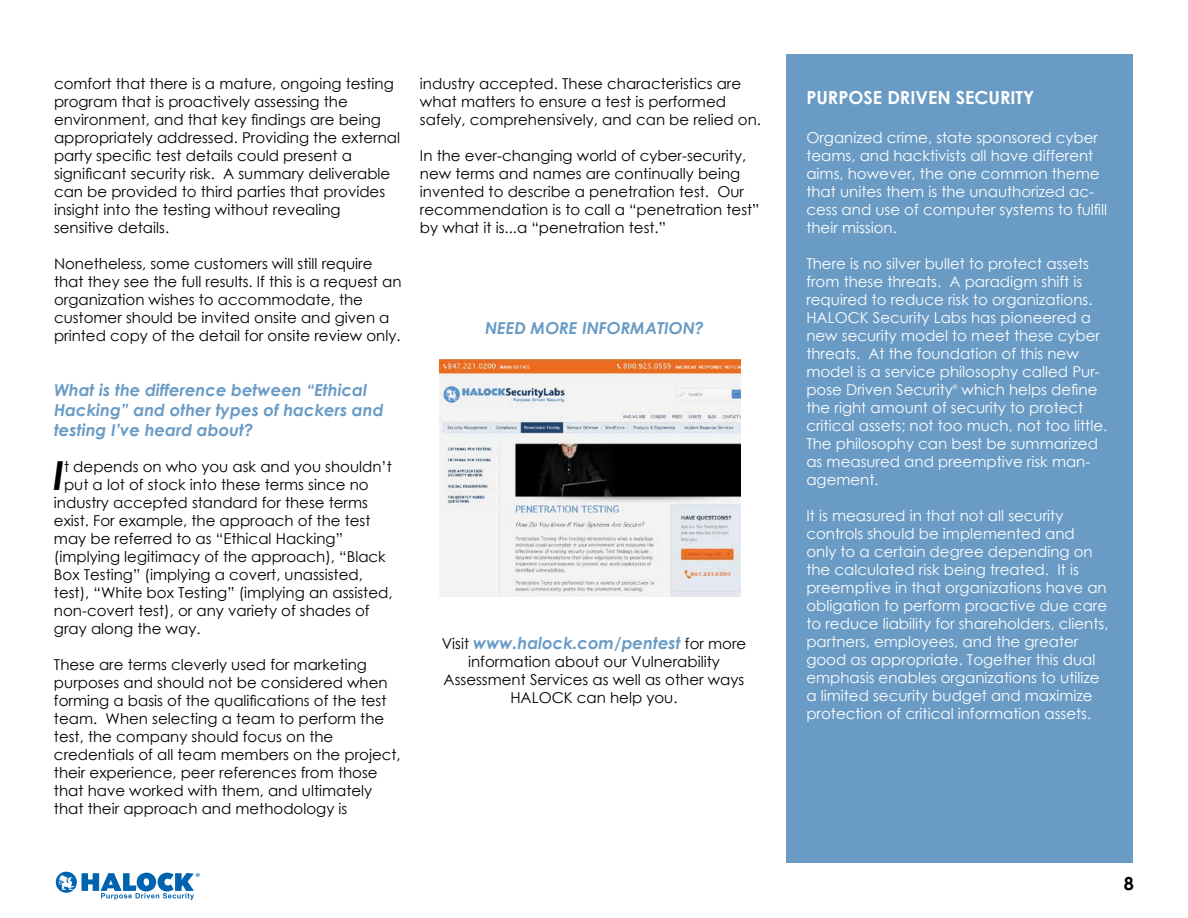
<style>
.page{position:relative;width:1188px;height:918px;background:#fff}
.page>*{position:absolute;margin:0;border:0;box-sizing:border-box;transform-origin:0 0}
.t1{font:italic 700 40.05px "Century Gothic";color:#000}
.t2{font:700 18px "Century Gothic";color:#fff}
.t3{font:700 18px "Century Gothic";color:#000}
.t4{font:italic 700 16.5px/19.8px "Century Gothic";color:#699bc5}
.t5{font:15px/18px "Century Gothic";color:#000}
.t6{font:15px/18px "Century Gothic";color:#fff}
.t7{font:11.55px "Myriad Pro";color:#0063b0}
.t8{font:6px "Century Gothic";color:#fff}
.s1{font-weight:400;font-style:normal;font-size:15px;color:#000}
</style>
<div class="page">
<svg style="left:56px;top:872px;width:138px;height:28px"></svg>
<div style="left:786px;top:55px;width:346px;height:808px;background:#699bc5"></div>
<img style="left:439px;top:360px;width:301px;height:236px">
<p class="t5" style="left:54px;top:74px;width:348px">comfort that there is a mature, ongoing testing program that is proactively assessing the environment, and that key findings are being appropriately addressed. Providing the external party specific test details could present a significant security risk. A summary deliverable can be provided to third parties that provides insight into the testing without revealing sensitive details.</p>
<p class="t5" style="left:54px;top:254px;width:349px">Nonetheless, some customers will still require that they see the full results. If this is a request an organization wishes to accommodate, the customer should be invited onsite and given a printed copy of the detail for onsite review only.</p>
<p class="t4" style="left:54px;top:380px;width:331px">What is the difference between “Ethical<br>Hacking” and other types of hackers and testing I’ve heard about?</p>
<h1 class="t1" style="left:53px;top:445px;width:13px">I</h1>
<p class="t5" style="left:64px;top:457px;width:329px">t depends on who you ask and you shouldn’t</p>
<p class="t5" style="left:64px;top:475px;width:306px">put a lot of stock into these terms since no</p>
<p class="t5" style="left:54px;top:493px;width:315px">industry accepted standard for these terms</p>
<p class="t5" style="left:54px;top:511px;width:318px">exist. For example, the approach of the test</p>
<p class="t5" style="left:54px;top:529px;width:291px">may be referred to as “Ethical Hacking”</p>
<p class="t5" style="left:54px;top:547px;width:333px">(implying legitimacy of the approach), “Black</p>
<p class="t5" style="left:54px;top:565px;width:310px">Box Testing” (implying a covert, unassisted,</p>
<p class="t5" style="left:54px;top:583px;width:340px">test), “White box Testing” (implying an assisted,</p>
<p class="t5" style="left:54px;top:601px;width:317px">non-covert test), or any variety of shades of</p>
<p class="t5" style="left:54px;top:619px;width:148px">gray along the way.</p>
<p class="t5" style="left:54px;top:655px;width:348px">These are terms cleverly used for marketing purposes and should not be considered when forming a basis of the qualifications of the test team. When selecting a team to perform the test, the company should focus on the credentials of all team members on the project, their experience, peer references from those that have worked with them, and ultimately that their approach and methodology is</p>
<p class="t5" style="left:420px;top:74px;width:343px">industry accepted. These characteristics are what matters to ensure a test is performed safely, comprehensively, and can be relied on.</p>
<p class="t5" style="left:420px;top:146px;width:341px">In the ever-changing world of cyber-security, new terms and names are continually being invented to describe a penetration test. Our recommendation is to call a “penetration test” by what it is...a “penetration test.”</p>
<p class="t4" style="left:485px;top:317px;width:221px">NEED MORE INFORMATION?</p>
<p class="t4" style="left:442px;top:632px;width:306px"><span class="s1">Visit</span> www.halock.com/pentest <span class="s1">for more</span></p>
<p class="t5" style="left:444px;top:652px;width:302px;text-align:center">information about our Vulnerability<br>Assessment Services as well as other ways<br>HALOCK can help you.</p>
<p class="t7" style="left:196px;top:870px;width:6px">®</p>
<p class="t2" style="left:806px;top:83px;width:229px">PURPOSE DRIVEN SECURITY</p>
<p class="t6" style="left:806px;top:128px;width:302px">Organized crime, state sponsored cyber teams, and hacktivists all have different aims, however, the one common theme that unites them is the unauthorized ac&shy;cess and use of computer systems to fulfill their mission.</p>
<p class="t6" style="left:806px;top:254px;width:295px">There is no silver bullet to protect assets from these threats. A paradigm shift is required to reduce risk to organizations.<br>HALOCK Security Labs has pioneered a new security model to meet these cyber threats. At the foundation of this new model is a service philosophy called Pur&shy;pose Driven Security</p>
<p class="t6" style="left:806px;top:380px;width:302px;text-indent:155px">which helps define the right amount of security to protect critical assets; not too much, not too little.<br>The philosophy can best be summarized as measured and preemptive risk man&shy;agement.</p>
<p class="t6" style="left:806px;top:506px;width:304px">It is measured in that not all security controls should be implemented and only to a certain degree depending on the calculated risk being treated. It is preemptive in that organizations have an obligation to perform proactive due care to reduce liability for shareholders, clients, partners, employees, and the greater good as appropriate. Together this dual emphasis enables organizations to utilize a limited security budget and maximize protection of critical information assets.</p>
<p class="t8" style="left:953px;top:383px;width:6px">®</p>
<p class="t3" style="left:1124px;top:870px;width:12px">8</p>
</div>
